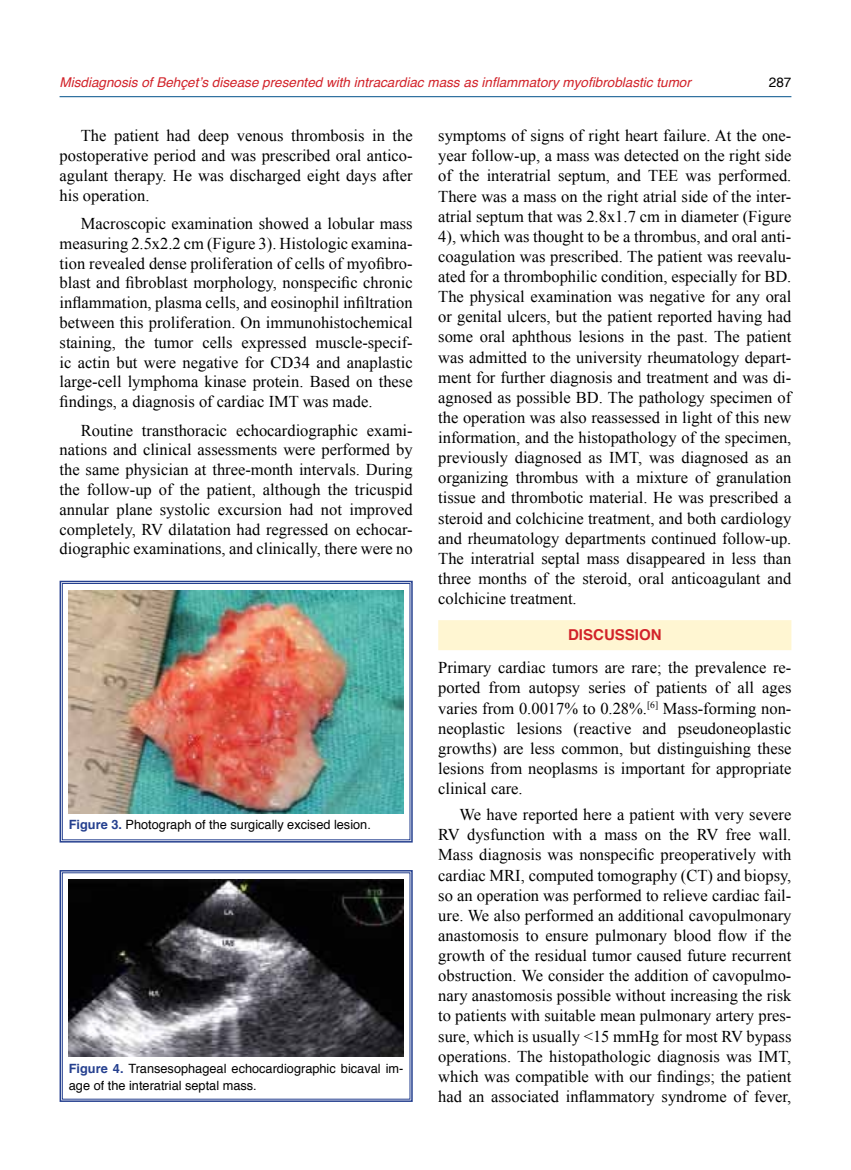
<style>
.page{position:relative;width:851px;height:1170px;background:#fff}
.page>*{position:absolute;margin:0;border:0;box-sizing:border-box;transform-origin:0 0}
.t1{font:16.5px/20.1px "Times New Roman";color:#000;text-align:justify}
.t2{font:700 15px "Helvetica";color:#d2232a}
.t3{font:italic 13.5px "Helvetica";color:#d2232a}
.t4{font:13.5px "Helvetica";color:#000}
.t5{font:12.75px/16.5px "Helvetica";color:#000}
.s1{font-weight:700;color:#25408f}
</style>
<div class="page">
<hr style="left:60px;top:96px;width:731px;height:1px;background:#00508a">
<div style="left:438px;top:620px;width:353px;height:30px;background:#fff6d2"></div>
<svg style="left:59px;top:580px;width:354px;height:263px"></svg>
<div style="left:62px;top:583px;width:348px;height:257px;border:1px solid #25408f"></div>
<img style="left:69px;top:590px;width:334px;height:223px">
<svg style="left:59px;top:870px;width:354px;height:232px"></svg>
<img style="left:69px;top:879px;width:334px;height:177px">
<p class="t3" style="left:60px;top:71px;width:632px">Misdiagnosis of Behçet’s disease presented with intracardiac mass as inflammatory myofibroblastic tumor</p>
<p class="t4" style="left:768px;top:73px;width:24px">287</p>
<p class="t1" style="left:60px;top:125px;width:354px;text-indent:21px">The patient had deep venous thrombosis in the postoperative period and was prescribed oral antico&shy;agulant therapy. He was discharged eight days after his operation.</p>
<p class="t1" style="left:60px;top:213px;width:354px;text-indent:21px">Macroscopic examination showed a lobular mass measuring 2.5x2.2 cm (Figure 3). Histologic examina&shy;tion revealed dense proliferation of cells of myofibro&shy;blast and fibroblast morphology, nonspecific chronic inflammation, plasma cells, and eosinophil infiltration between this proliferation. On immunohistochemical staining, the tumor cells expressed muscle-specif&shy;ic actin but were negative for CD34 and anaplastic large-cell lymphoma kinase protein. Based on these findings, a diagnosis of cardiac IMT was made.</p>
<p class="t1" style="left:60px;top:420px;width:354px;text-indent:21px">Routine transthoracic echocardiographic exami&shy;nations and clinical assessments were performed by the same physician at three-month intervals. During the follow-up of the patient, although the tricuspid annular plane systolic excursion had not improved completely, RV dilatation had regressed on echocar&shy;diographic examinations, and clinically, there were no</p>
<p class="t1" style="left:438px;top:125px;width:354px">symptoms of signs of right heart failure. At the one&shy;year follow-up, a mass was detected on the right side of the interatrial septum, and TEE was performed.<br>There was a mass on the right atrial side of the inter&shy;atrial septum that was 2.8x1.7 cm in diameter (Figure 4), which was thought to be a thrombus, and oral anti&shy;coagulation was prescribed. The patient was reevalu&shy;ated for a thrombophilic condition, especially for BD.<br>The physical examination was negative for any oral or genital ulcers, but the patient reported having had some oral aphthous lesions in the past. The patient was admitted to the university rheumatology depart&shy;ment for further diagnosis and treatment and was di&shy;agnosed as possible BD. The pathology specimen of the operation was also reassessed in light of this new information, and the histopathology of the specimen, previously diagnosed as IMT, was diagnosed as an organizing thrombus with a mixture of granulation tissue and thrombotic material. He was prescribed a steroid and colchicine treatment, and both cardiology and rheumatology departments continued follow-up.<br>The interatrial septal mass disappeared in less than three months of the steroid, oral anticoagulant and colchicine treatment.</p>
<p class="t2" style="left:568px;top:624px;width:95px">DISCUSSION</p>
<p class="t1" style="left:438px;top:657px;width:354px">Primary cardiac tumors are rare; the prevalence re&shy;ported from autopsy series of patients of all ages varies from 0.0017% to 0.28%.<sup>[6]</sup> Mass-forming non&shy;neoplastic lesions (reactive and pseudoneoplastic growths) are less common, but distinguishing these lesions from neoplasms is important for appropriate clinical care.</p>
<p class="t1" style="left:438px;top:804px;width:354px;text-indent:21px">We have reported here a patient with very severe RV dysfunction with a mass on the RV free wall.<br>Mass diagnosis was nonspecific preoperatively with cardiac MRI, computed tomography (CT) and biopsy, so an operation was performed to relieve cardiac fail&shy;ure. We also performed an additional cavopulmonary anastomosis to ensure pulmonary blood flow if the growth of the residual tumor caused future recurrent obstruction. We consider the addition of cavopulmo&shy;nary anastomosis possible without increasing the risk to patients with suitable mean pulmonary artery pres&shy;sure, which is usually &lt;15 mmHg for most RV bypass operations. The histopathologic diagnosis was IMT, which was compatible with our findings; the patient had an associated inflammatory syndrome of fever,</p>
<p class="t5" style="left:69px;top:817px;width:303px"><span class="s1">Figure 3.</span> Photograph of the surgically excised lesion.</p>
<p class="t5" style="left:69px;top:1060px;width:336px"><span class="s1">Figure 4.</span> Transesophageal echocardiographic bicaval im&shy;age of the interatrial septal mass.</p>
</div>
